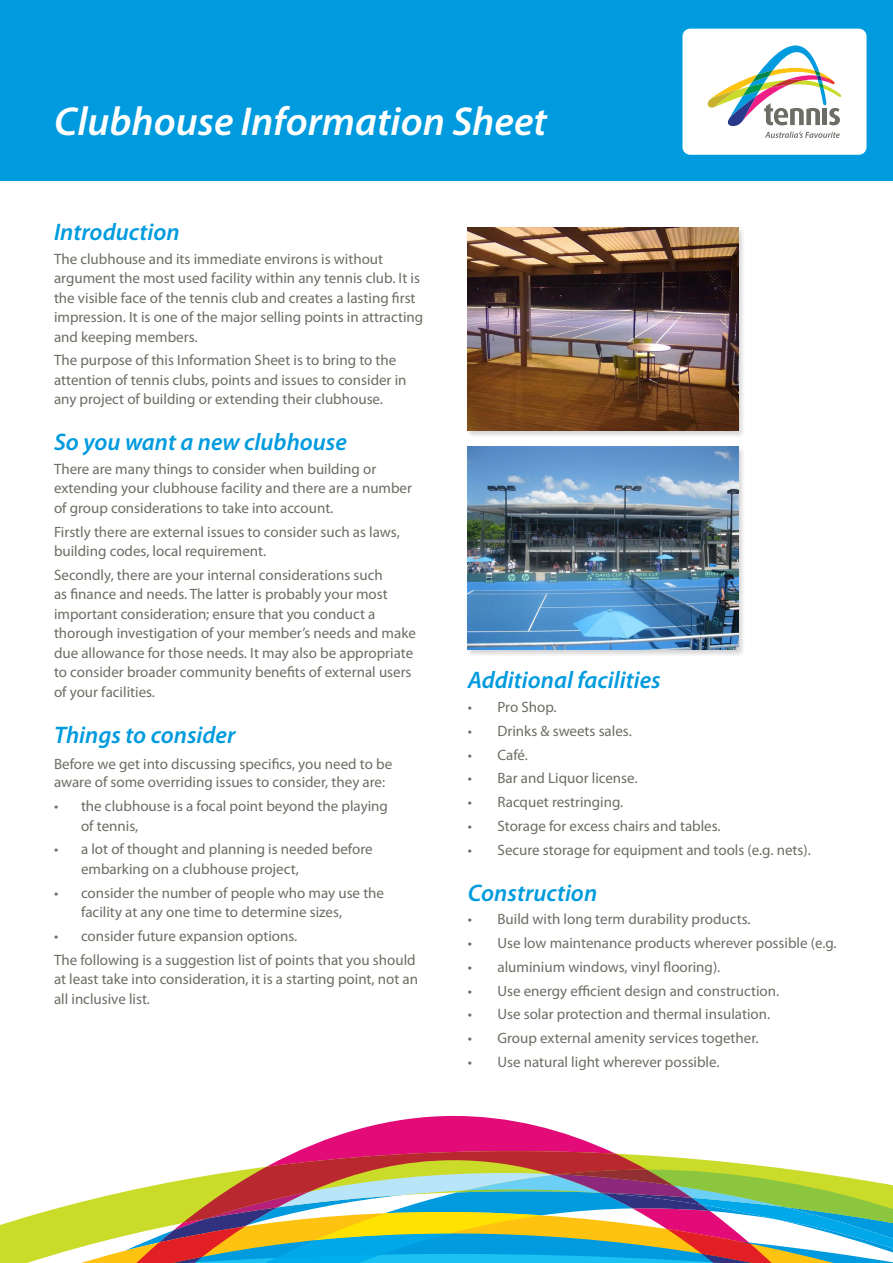
<style>
.page{position:relative;width:893px;height:1263px;background:#fff}
.page>*{position:absolute;margin:0;border:0;box-sizing:border-box;transform-origin:0 0}
.t1{font:italic 600 40.5px "Myriad Pro";color:#fff}
.t2{font:italic 600 24px "Myriad Pro";color:#009bde}
.t3{font:15px/19.5px "Myriad Pro";color:#6d6d65}
</style>
<div class="page">
<div style="left:0;top:0;width:893px;height:180px;background:#009bde"></div>
<div style="left:682px;top:29px;width:184px;height:126px;background:#fff;border-radius:8px"></div>
<svg style="left:707px;top:45px;width:135px;height:81px"></svg>
<svg style="left:765px;top:132px;width:75px;height:6px"></svg>
<div style="left:465px;top:226px;width:281px;height:213px;background:#231f20;opacity:.2"></div>
<img style="left:468px;top:227px;width:270px;height:204px">
<div style="left:465px;top:446px;width:281px;height:212px;background:#231f20;opacity:.2"></div>
<img style="left:468px;top:447px;width:270px;height:203px">
<svg style="left:298px;top:1116px;width:312px;height:35px;fill:#e20b78"></svg>
<svg style="left:0;top:1151px;width:893px;height:112px"></svg>
<h1 class="t1" style="left:54px;top:95px;width:494px">Clubhouse Information Sheet</h1>
<h2 class="t2" style="left:54px;top:216px;width:127px">Introduction</h2>
<p class="t3" style="left:54px;top:249px;width:371px">The clubhouse and its immediate environs is without argument the most used facility within any tennis club. It is the visible face of the tennis club and creates a lasting first impression. It is one of the major selling points in attracting and keeping members.</p>
<p class="t3" style="left:54px;top:350px;width:354px">The purpose of this Information Sheet is to bring to the attention of tennis clubs, points and issues to consider in any project of building or extending their clubhouse.</p>
<h2 class="t2" style="left:54px;top:427px;width:294px">So you want a new clubhouse</h2>
<p class="t3" style="left:54px;top:459px;width:360px">There are many things to consider when building or extending your clubhouse facility and there are a number of group considerations to take into account.</p>
<p class="t3" style="left:54px;top:522px;width:347px">Firstly there are external issues to consider such as laws, building codes, local requirement.</p>
<p class="t3" style="left:54px;top:565px;width:363px">Secondly, there are your internal considerations such<br>as finance and needs. The latter is probably your most important consideration; ensure that you conduct a thorough investigation of your member’s needs and make due allowance for those needs. It may also be appropriate to consider broader community benefits of external users of your facilities.</p>
<h2 class="t2" style="left:54px;top:719px;width:183px">Things to consider</h2>
<p class="t3" style="left:54px;top:755px;width:340px;line-height:18px">Before we get into discussing specifics, you need to be aware of some overriding issues to consider, they are:</p>
<p class="t3" style="left:81px;top:796px;width:308px;text-indent:-27px">• the clubhouse is a focal point beyond the playing of tennis,</p>
<p class="t3" style="left:81px;top:839px;width:293px;text-indent:-27px">• a lot of thought and planning is needed before embarking on a clubhouse project,</p>
<p class="t3" style="left:81px;top:882px;width:305px;text-indent:-27px">• consider the number of people who may use the facility at any one time to determine sizes,</p>
<p class="t3" style="left:54px;top:924px;width:363px;line-height:23.7px">• consider future expansion options.<br>The following is a suggestion list of points that you should</p>
<p class="t3" style="left:54px;top:969px;width:366px">at least take into consideration, it is a starting point, not an all inclusive list.</p>
<h2 class="t2" style="left:468px;top:665px;width:195px">Additional facilities</h2>
<p class="t3" style="left:468px;top:697px;width:90px">• Pro Shop.</p>
<p class="t3" style="left:468px;top:721px;width:166px">• Drinks &amp; sweets sales.</p>
<p class="t3" style="left:468px;top:745px;width:62px">• Café.</p>
<p class="t3" style="left:468px;top:768px;width:171px">• Bar and Liquor license.</p>
<p class="t3" style="left:468px;top:792px;width:157px">• Racquet restringing.</p>
<p class="t3" style="left:468px;top:816px;width:254px">• Storage for excess chairs and tables.</p>
<p class="t3" style="left:468px;top:840px;width:345px">• Secure storage for equipment and tools (e.g. nets).</p>
<h2 class="t2" style="left:468px;top:877px;width:131px">Construction</h2>
<p class="t3" style="left:468px;top:909px;width:284px">• Build with long term durability products.</p>
<p class="t3" style="left:468px;top:933px;width:370px">• Use low maintenance products wherever possible (e.g.</p>
<p class="t3" style="left:468px;top:957px;width:254px">• aluminium windows, vinyl flooring).</p>
<p class="t3" style="left:468px;top:980px;width:313px">• Use energy efficient design and construction.</p>
<p class="t3" style="left:468px;top:1004px;width:304px">• Use solar protection and thermal insulation.</p>
<p class="t3" style="left:468px;top:1028px;width:292px">• Group external amenity services together.</p>
<p class="t3" style="left:468px;top:1052px;width:253px">• Use natural light wherever possible.</p>
</div>
